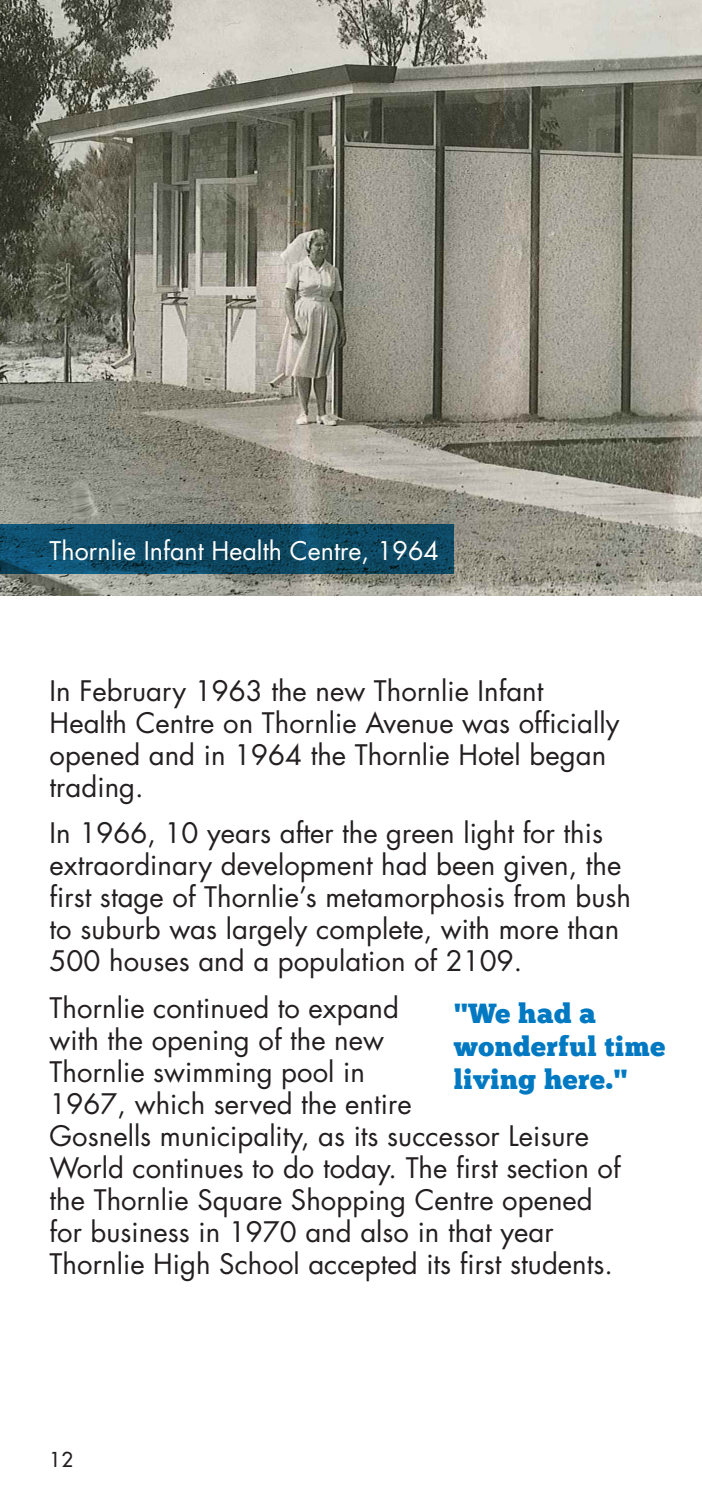
<style>
.page{position:relative;width:702px;height:1489px;background:#fff}
.page>*{position:absolute;margin:0;border:0;box-sizing:border-box;transform-origin:0 0}
.DL_Body_Text_-_black{font:27.5px/32px "Futura";color:#231f20}
.QUOTES{font:27.5px/33px "Chunk Five Ex";letter-spacing:.02em;color:#0079c2}
.sub_image_text{font:25px "Futura";color:#fff}
.t1{font:20px "Futura";color:#231f20}
</style>
<div class="page">
<img style="left:0;top:0;width:702px;height:595px">
<svg style="left:0;top:524px;width:454px;height:49px;background:#0d4863"></svg>
<p class="sub_image_text" style="left:50px;top:534px;width:390px">Thornlie Infant Health Centre, 1964</p>
<p class="DL_Body_Text_-_black" style="left:50px;top:675px;width:571px">In February 1963 the new Thornlie Infant Health Centre on Thornlie Avenue was officially opened and in 1964 the Thornlie Hotel began trading.</p>
<p class="DL_Body_Text_-_black" style="left:50px;top:817px;width:583px">In 1966, 10 years after the green light for this extraordinary development had been given, the first stage of Thornlie’s metamorphosis from bush to suburb was largely complete, with more than 500 houses and a population of 2109.</p>
<p class="DL_Body_Text_-_black" style="left:50px;top:991px;width:572px">Thornlie continued to expand<br>with the opening of the new<br>Thornlie swimming pool in<br>1967, which served the entire<br>Gosnells municipality, as its successor Leisure World continues to do today. The first section of the Thornlie Square Shopping Centre opened for business in 1970 and also in that year Thornlie High School accepted its first students.</p>
<p class="QUOTES" style="left:454px;top:996px;width:213px">"We had a wonderful time living here."</p>
<p class="t1" style="left:50px;top:1446px;width:25px">12</p>
</div>
